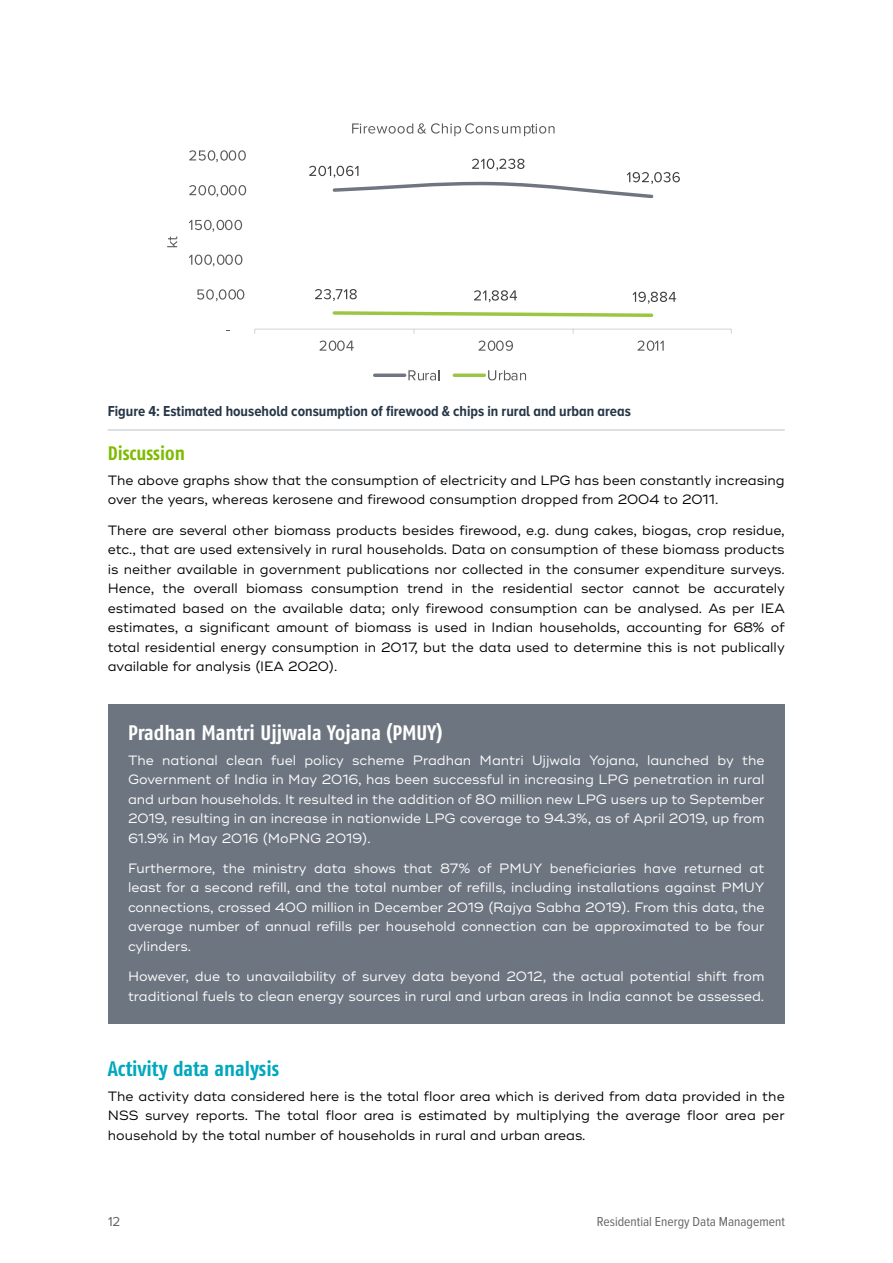
<style>
.page{position:relative;width:893px;height:1263px;background:#fff}
.page>*{position:absolute;margin:0;border:0;box-sizing:border-box;transform-origin:0 0}
.t1{font:700 21px "Fago Co";letter-spacing:-.005em;color:#fff}
.t2{font:700 21px "Fago Co";color:#00a8bd}
.t3{font:700 19.5px "Fago Co";color:#7dba00}
.t4{font:700 15px "Proxima Nova A Cond";color:#263646}
.t5{font:13.5px/19.5px "Ridley Grotesk";color:#000;text-align:justify}
.t6{font:13.5px/19.5px "Ridley Grotesk";color:#fff;text-align:justify}
.t7{font:13.5px "Proxima Nova Cond";color:#636466}
.t8{font:13.5px "Proxima Nova A";color:#636466}
</style>
<div class="page">
<hr style="left:108px;top:430px;width:677px;height:1px;background:#bec3c7">
<div style="left:108px;top:704px;width:677px;height:53px;background:#6d7580"></div>
<div style="left:108px;top:733px;width:677px;height:132px;background:#6d7580"></div>
<div style="left:108px;top:842px;width:677px;height:132px;background:#6d7580"></div>
<div style="left:108px;top:950px;width:677px;height:74px;background:#6d7580"></div>
<hr style="left:255px;top:329px;width:476px;height:1px;background:#d8dad9">
<svg style="left:309px;top:159px;width:371px;height:40px"></svg>
<svg style="left:315px;top:289px;width:361px;height:28px"></svg>
<svg style="left:197px;top:289px;width:47px;height:12px"></svg>
<svg style="left:189px;top:255px;width:53px;height:12px"></svg>
<svg style="left:189px;top:220px;width:53px;height:12px"></svg>
<svg style="left:189px;top:185px;width:57px;height:12px"></svg>
<svg style="left:189px;top:150px;width:57px;height:12px"></svg>
<svg style="left:320px;top:340px;width:34px;height:11px"></svg>
<svg style="left:479px;top:340px;width:34px;height:11px"></svg>
<svg style="left:638px;top:340px;width:26px;height:11px"></svg>
<svg style="left:167px;top:236px;width:10px;height:11px"></svg>
<svg style="left:352px;top:123px;width:203px;height:13px"></svg>
<svg style="left:375px;top:373px;width:30px;height:4px"></svg>
<svg style="left:408px;top:370px;width:32px;height:10px"></svg>
<svg style="left:454px;top:373px;width:30px;height:4px"></svg>
<svg style="left:488px;top:370px;width:38px;height:10px"></svg>
<p class="t4" style="left:108px;top:403px;width:525px">Figure 4: Estimated household consumption of firewood &amp; chips in rural and urban areas</p>
<h2 class="t3" style="left:108px;top:442px;width:79px">Discussion</h2>
<p class="t5" style="left:108px;top:471px;width:678px">The above graphs show that the consumption of electricity and LPG has been constantly increasing over the years, whereas kerosene and firewood consumption dropped from 2004 to 2011.</p>
<p class="t5" style="left:108px;top:520px;width:678px">There are several other biomass products besides firewood, e.g. dung cakes, biogas, crop residue, etc., that are used extensively in rural households. Data on consumption of these biomass products is neither available in government publications nor collected in the consumer expenditure surveys.<br>Hence, the overall biomass consumption trend in the residential sector cannot be accurately estimated based on the available data; only firewood consumption can be analysed. As per IEA estimates, a significant amount of biomass is used in Indian households, accounting for 68% of total residential energy consumption in 2017, but the data used to determine this is not publically available for analysis (IEA 2020).</p>
<h1 class="t1" style="left:128px;top:720px;width:316px">Pradhan Mantri Ujjwala Yojana (PMUY)</h1>
<p class="t6" style="left:128px;top:750px;width:638px">The national clean fuel policy scheme Pradhan Mantri Ujjwala Yojana, launched by the Government of India in May 2016, has been successful in increasing LPG penetration in rural and urban households. It resulted in the addition of 80 million new LPG users up to September 2019, resulting in an increase in nationwide LPG coverage to 94.3%, as of April 2019, up from 61.9% in May 2016 (MoPNG 2019).</p>
<p class="t6" style="left:128px;top:859px;width:638px">Furthermore, the ministry data shows that 87% of PMUY beneficiaries have returned at least for a second refill, and the total number of refills, including installations against PMUY connections, crossed 400 million in December 2019 (Rajya Sabha 2019). From this data, the average number of annual refills per household connection can be approximated to be four cylinders.</p>
<p class="t6" style="left:128px;top:967px;width:638px">However, due to unavailability of survey data beyond 2012, the actual potential shift from traditional fuels to clean energy sources in rural and urban areas in India cannot be assessed.</p>
<h1 class="t2" style="left:108px;top:1056px;width:173px">Activity data analysis</h1>
<p class="t5" style="left:108px;top:1087px;width:678px">The activity data considered here is the total floor area which is derived from data provided in the NSS survey reports. The total floor area is estimated by multiplying the average floor area per household by the total number of households in rural and urban areas.</p>
<p class="t8" style="left:108px;top:1213px;width:14px">12</p>
<p class="t7" style="left:597px;top:1213px;width:190px">Residential Energy Data Management</p>
</div>
